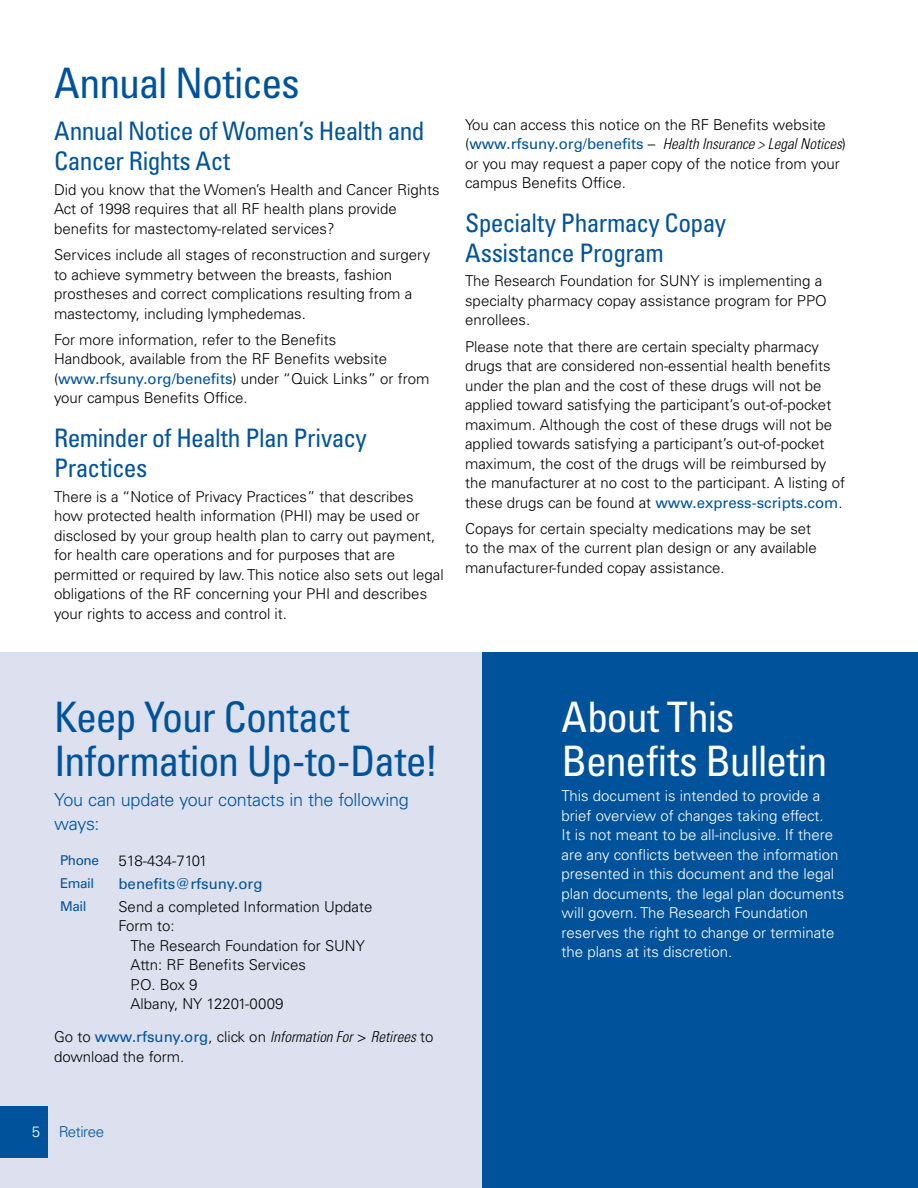
<style>
.page{position:relative;width:918px;height:1188px;background:#fff}
.page>*{position:absolute;margin:0;border:0;box-sizing:border-box;transform-origin:0 0}
.t1{font:condensed 42px/45px "Univers LT Std";letter-spacing:-.025em;color:#00539b}
.t2{font:condensed 42px/45px "Univers LT Std";letter-spacing:-.025em;color:#fff}
.t3{font:condensed 25.5px/30px "Univers LT Std";letter-spacing:-.025em;color:#00539b}
.t4{font:300 18px/24px "Univers LT Std";letter-spacing:-.015em;color:#00539b}
.t5{font:300 15px/19.5px "Univers LT Std";color:#000}
.t6{font:300 15px/19.5px "Univers LT Std";color:#fff}
.t7{font:15px "Univers LT Std";color:#00539b}
.t8{font:300 15px "Univers LT Std";letter-spacing:-.03em;color:#00539b}
.t9{font:13.5px "Univers LT Std";letter-spacing:-.03em;color:#00539b}
.s1{font-weight:400;color:#00539b}
.s2{font-style:italic;font-stretch:condensed}
.s3{color:#fff}
</style>
<div class="page">
<div style="left:482px;top:652px;width:436px;height:536px;background:#00539b"></div>
<div style="left:0;top:652px;width:482px;height:536px;background:#dde1ef"></div>
<div style="left:0;top:1106px;width:47px;height:52px;background:#00539b"></div>
<h1 class="t1" style="left:54px;top:60px;width:247px">Annual Notices</h1>
<h2 class="t3" style="left:54px;top:116px;width:372px">Annual Notice of Women’s Health and<br>Cancer Rights Act</h2>
<p class="t5" style="left:54px;top:180px;width:387px">Did you know that the Women’s Health and Cancer Rights<br>Act of 1998 requires that all RF health plans provide benefits for mastectomy-related services?</p>
<p class="t5" style="left:54px;top:245px;width:378px">Services include all stages of reconstruction and surgery to achieve symmetry between the breasts, fashion prostheses and correct complications resulting from a mastectomy, including lymphedemas.</p>
<p class="t5" style="left:54px;top:330px;width:377px">For more information, refer to the Benefits<br>Handbook, available from the RF Benefits website (<span class="s1">www.rfsuny.org/benefits</span>) under “Quick Links” or from your campus Benefits Office.</p>
<h2 class="t3" style="left:54px;top:423px;width:314px">Reminder of Health Plan Privacy<br>Practices</h2>
<p class="t5" style="left:54px;top:487px;width:391px">There is a “Notice of Privacy Practices” that describes how protected health information (PHI) may be used or disclosed by your group health plan to carry out payment, for health care operations and for purposes that are permitted or required by law. This notice also sets out legal obligations of the RF concerning your PHI and describes your rights to access and control it.</p>
<p class="t5" style="left:465px;top:115px;width:382px">You can access this notice on the RF Benefits website (<span class="s1">www.rfsuny.org/benefits</span> – <span class="s2">Health Insurance &gt; Legal Notices</span>) or you may request a paper copy of the notice from your campus Benefits Office.</p>
<h2 class="t3" style="left:465px;top:207px;width:262px">Specialty Pharmacy Copay<br>Assistance Program</h2>
<p class="t5" style="left:465px;top:271px;width:363px">The Research Foundation for SUNY is implementing a specialty pharmacy copay assistance program for PPO enrollees.</p>
<p class="t5" style="left:465px;top:337px;width:381px">Please note that there are certain specialty pharmacy drugs that are considered non-essential health benefits under the plan and the cost of these drugs will not be applied toward satisfying the participant’s out-of-pocket maximum. Although the cost of these drugs will not be applied towards satisfying a participant’s out-of-pocket maximum, the cost of the drugs will be reimbursed by the manufacturer at no cost to the participant. A listing of these drugs can be found at <span class="s1">www.express-scripts.com</span>.</p>
<p class="t5" style="left:465px;top:519px;width:353px">Copays for certain specialty medications may be set to the max of the current plan design or any available manufacturer-funded copay assistance.</p>
<h1 class="t1" style="left:54px;top:693px;width:386px">Keep Your Contact<br>Information Up-to-Date!</h1>
<p class="t4" style="left:54px;top:788px;width:356px">You can update your contacts in the following ways:</p>
<p class="t9" style="left:60px;top:852px;width:40px">Phone</p>
<p class="t5" style="left:118px;top:851px;width:90px">518-434-7101</p>
<p class="t9" style="left:60px;top:875px;width:36px">Email</p>
<p class="t7" style="left:118px;top:875px;width:146px">benefits@rfsuny.org</p>
<p class="t9" style="left:60px;top:898px;width:28px">Mail</p>
<p class="t5" style="left:118px;top:897px;width:255px">Send a completed Information Update<br>Form to:</p>
<p class="t5" style="left:130px;top:936px;width:236px">The Research Foundation for SUNY<br>Attn: RF Benefits Services<br>P.O. Box 9<br>Albany, NY 12201-0009</p>
<p class="t5" style="left:54px;top:1027px;width:381px">Go to <span class="s1">www.rfsuny.org</span>, click on <span class="s2">Information For</span> &gt; <span class="s2">Retirees</span> to download the form.</p>
<p class="t8" style="left:32px;top:1123px;width:74px"><span class="s3">5</span> Retiree</p>
<h1 class="t2" style="left:562px;top:693px;width:267px">About This<br>Benefits Bulletin</h1>
<p class="t6" style="left:562px;top:786px;width:284px">This document is intended to provide a brief overview of changes taking effect.<br>It is not meant to be all-inclusive. If there are any conflicts between the information presented in this document and the legal plan documents, the legal plan documents will govern. The Research Foundation reserves the right to change or terminate the plans at its discretion.</p>
</div>
